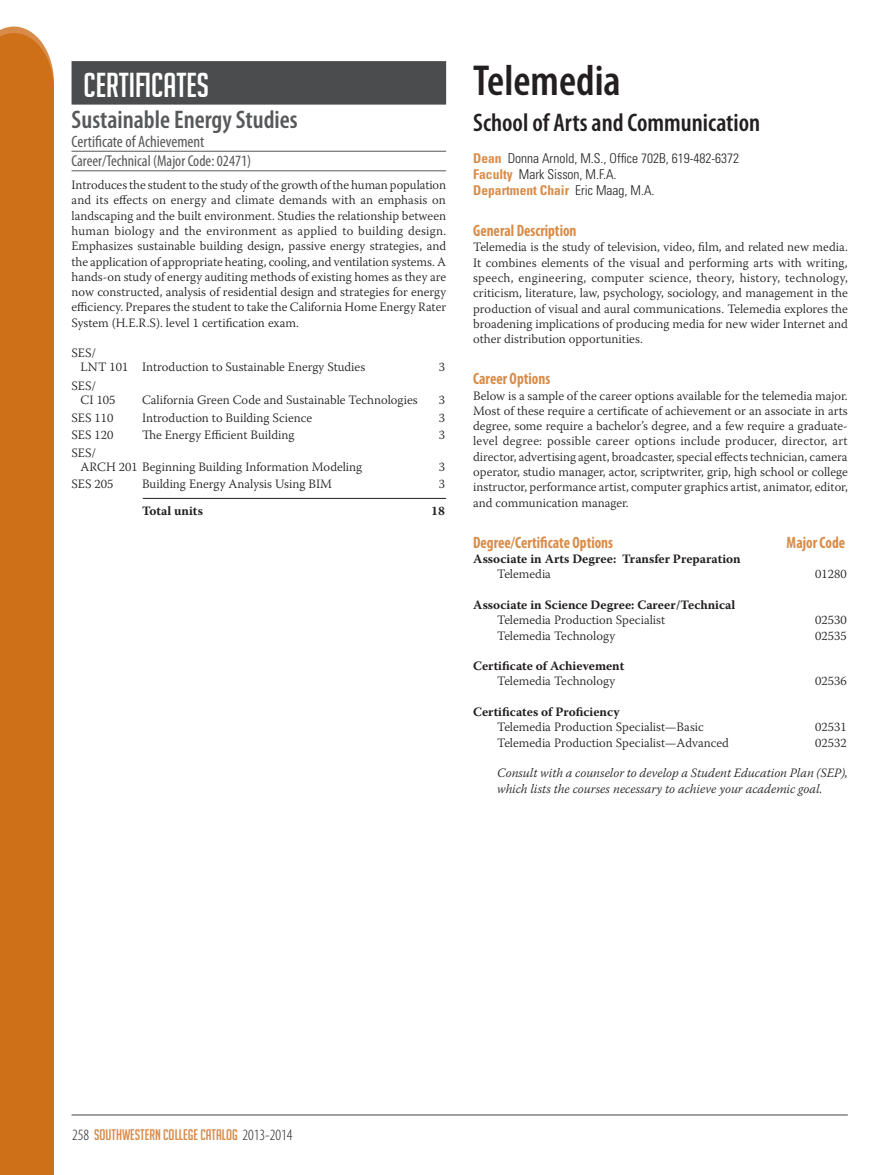
<style>
.page{position:relative;width:891px;height:1175px;background:#fff}
.page>*{position:absolute;margin:0;border:0;box-sizing:border-box;transform-origin:0 0}
.New_Program_Section{font:600 condensed 43.5px "Myriad Pro";color:#231f20}
.New_Certificate_Grey{font:33.75px "Big Noodle Titling";color:#fff}
.New_Program_Section-2{font:600 condensed 25.5px "Myriad Pro";color:#231f20}
.New_Certificate_Head{font:600 condensed 25.5px "Myriad Pro";color:#57585a}
.New_General_Career_D{font:700 condensed 16.5px "Myriad Pro";color:#d98c49;scale:.92 1}
.New_Certificate_Unde{font:condensed 16.5px "Myriad Pro";color:#57585a}
.New_Certificate_Unde-2{font:condensed 15.75px "Myriad Pro";color:#57585a}
.t1{font:15px "Big Noodle Titling";color:#d98c49}
.New_School_Deans_and{font:300 condensed 13.5px "Univers";color:#231f20}
.New_School_Deans_and-2{font:700 condensed 13.5px "Univers";color:#d98c49}
.New_Program_Descript{font:300 12.75px/15.3px "Warnock Pro";color:#231f20;text-align:justify}
.New_Semesters{font:300 12.75px "Warnock Pro";color:#231f20}
.New_Degrees_Indented{font:300 12.75px "Warnock Pro";color:#231f20}
.New_Degrees_Bold_8_5{font:700 12.75px "Warnock Pro";color:#231f20}
.New_Consult{font:italic 300 12.75px/15.3px "Warnock Pro";color:#231f20}
.New_Total_Units{font:700 12.75px "Warnock Pro";letter-spacing:.005em;color:#231f20}
.s1{font-weight:700;color:#d98c49}
.s2{font-weight:300;color:#231f20}
.s3{font-family:"Myriad Pro";font-weight:300;font-stretch:condensed;font-size:15.75px;color:#231f20}
</style>
<div class="page">
<hr style="left:72px;top:1114px;width:776px;height:1px;background:#57585a">
<div style="left:0;top:82px;width:54px;height:1092px;background:#ce7018"></div>
<svg style="left:0;top:27px;width:54px;height:57px"></svg>
<div style="left:72px;top:61px;width:374px;height:44px;background:#4b4c4d"></div>
<hr style="left:72px;top:151px;width:374px;height:1px;background:#57585a">
<hr style="left:72px;top:170px;width:374px;height:1px;background:#57585a">
<hr style="left:143px;top:498px;width:303px;height:1px;background:#231f20">
<p class="New_Certificate_Grey" style="left:84px;top:67px;width:127px">CERTIFICATES</p>
<p class="New_Certificate_Head" style="left:72px;top:103px;width:228px">Sustainable Energy Studies</p>
<p class="New_Certificate_Unde" style="left:72px;top:131px;width:134px">Certificate of Achievement</p>
<p class="New_Certificate_Unde-2" style="left:72px;top:151px;width:181px">Career/Technical (Major Code: 02471)</p>
<p class="New_Program_Descript" style="left:72px;top:177px;width:376px">Introduces the student to the study of the growth of the human population and its effects on energy and climate demands with an emphasis on landscaping and the built environment. Studies the relationship between human biology and the environment as applied to building design.<br>Emphasizes sustainable building design, passive energy strategies, and the application of appropriate heating, cooling, and ventilation systems. A hands-on study of energy auditing methods of existing homes as they are now constructed, analysis of residential design and strategies for energy efficiency. Prepares the student to take the California Home Energy Rater System (H.E.R.S). level 1 certification exam.</p>
<p class="New_Semesters" style="left:72px;top:345px;width:26px">SES/</p>
<p class="New_Semesters" style="left:81px;top:359px;width:286px">LNT 101 Introduction to Sustainable Energy Studies</p>
<p class="New_Semesters" style="left:439px;top:359px;width:8px">3</p>
<p class="New_Program_Descript" style="left:72px;top:377px;width:26px">SES/</p>
<p class="New_Semesters" style="left:81px;top:392px;width:36px">CI 105</p>
<p class="New_Semesters" style="left:142px;top:392px;width:277px">California Green Code and Sustainable Technologies</p>
<p class="New_Semesters" style="left:439px;top:392px;width:8px">3</p>
<p class="New_Semesters" style="left:72px;top:410px;width:43px">SES 110</p>
<p class="New_Semesters" style="left:142px;top:410px;width:172px">Introduction to Building Science</p>
<p class="New_Semesters" style="left:439px;top:410px;width:8px">3</p>
<p class="New_Semesters" style="left:72px;top:427px;width:43px">SES 120</p>
<p class="New_Semesters" style="left:142px;top:427px;width:154px">The Energy Efficient Building</p>
<p class="New_Semesters" style="left:439px;top:427px;width:8px">3</p>
<p class="New_Semesters" style="left:72px;top:445px;width:26px">SES/</p>
<p class="New_Semesters" style="left:81px;top:459px;width:283px">ARCH 201 Beginning Building Information Modeling</p>
<p class="New_Semesters" style="left:439px;top:459px;width:8px">3</p>
<p class="New_Semesters" style="left:72px;top:476px;width:43px">SES 205</p>
<p class="New_Semesters" style="left:142px;top:476px;width:191px">Building Energy Analysis Using BIM</p>
<p class="New_Semesters" style="left:439px;top:476px;width:8px">3</p>
<p class="New_Total_Units" style="left:142px;top:503px;width:62px">Total units</p>
<p class="New_Total_Units" style="left:431px;top:503px;width:15px">18</p>
<p class="New_Program_Section" style="left:473px;top:53px;width:149px">Telemedia</p>
<p class="New_Program_Section-2" style="left:473px;top:107px;width:289px">School of Arts and Communication</p>
<p class="New_School_Deans_and" style="left:473px;top:150px;width:268px"><span class="s1">Dean</span> Donna Arnold, M.S., Office 702B, 619-482-6372</p>
<p class="New_School_Deans_and" style="left:473px;top:166px;width:145px"><span class="s1">Faculty</span> Mark Sisson, M.F.A.</p>
<p class="New_School_Deans_and-2" style="left:473px;top:182px;width:183px">Department Chair <span class="s2">Eric Maag, M.A.</span></p>
<p class="New_General_Career_D" style="left:473px;top:220px;width:114px">General Description</p>
<p class="New_Program_Descript" style="left:473px;top:239px;width:376px">Telemedia is the study of television, video, film, and related new media.<br>It combines elements of the visual and performing arts with writing, speech, engineering, computer science, theory, history, technology, criticism, literature, law, psychology, sociology, and management in the production of visual and aural communications. Telemedia explores the broadening implications of producing media for new wider Internet and other distribution opportunities.</p>
<p class="New_General_Career_D" style="left:473px;top:368px;width:85px">Career Options</p>
<p class="New_Program_Descript" style="left:473px;top:387px;width:376px">Below is a sample of the career options available for the telemedia major.<br>Most of these require a certificate of achievement or an associate in arts degree, some require a bachelor’s degree, and a few require a graduate&shy;level degree: possible career options include producer, director, art director, advertising agent, broadcaster, special effects technician, camera operator, studio manager, actor, scriptwriter, grip, high school or college instructor, performance artist, computer graphics artist, animator, editor, and communication manager.</p>
<p class="New_General_Career_D" style="left:473px;top:532px;width:154px">Degree/Certificate Options</p>
<p class="New_General_Career_D" style="left:787px;top:532px;width:65px">Major Code</p>
<p class="New_Degrees_Bold_8_5" style="left:473px;top:551px;width:269px">Associate in Arts Degree: Transfer Preparation</p>
<p class="New_Degrees_Indented" style="left:497px;top:566px;width:55px">Telemedia</p>
<p class="New_Degrees_Indented" style="left:815px;top:566px;width:33px">01280</p>
<p class="New_Degrees_Bold_8_5" style="left:473px;top:597px;width:264px">Associate in Science Degree: Career/Technical</p>
<p class="New_Degrees_Indented" style="left:497px;top:612px;width:170px">Telemedia Production Specialist</p>
<p class="New_Degrees_Indented" style="left:815px;top:612px;width:33px">02530</p>
<p class="New_Degrees_Indented" style="left:497px;top:627px;width:119px">Telemedia Technology</p>
<p class="New_Degrees_Indented" style="left:815px;top:627px;width:33px">02535</p>
<p class="New_Degrees_Bold_8_5" style="left:473px;top:658px;width:153px">Certificate of Achievement</p>
<p class="New_Degrees_Indented" style="left:497px;top:673px;width:119px">Telemedia Technology</p>
<p class="New_Degrees_Indented" style="left:815px;top:673px;width:33px">02536</p>
<p class="New_Degrees_Bold_8_5" style="left:473px;top:704px;width:148px">Certificates of Proficiency</p>
<p class="New_Degrees_Indented" style="left:497px;top:719px;width:208px">Telemedia Production Specialist—Basic</p>
<p class="New_Degrees_Indented" style="left:815px;top:719px;width:33px">02531</p>
<p class="New_Degrees_Indented" style="left:497px;top:735px;width:233px">Telemedia Production Specialist—Advanced</p>
<p class="New_Degrees_Indented" style="left:815px;top:735px;width:33px">02532</p>
<p class="New_Consult" style="left:497px;top:765px;width:352px">Consult with a counselor to develop a Student Education Plan (SEP), which lists the courses necessary to achieve your academic goal.</p>
<p class="t1" style="left:72px;top:1126px;width:222px"><span class="s3">258</span> SOUTHWESTERN COLLEGE CATALOG <span class="s3">2013-2014</span></p>
</div>
